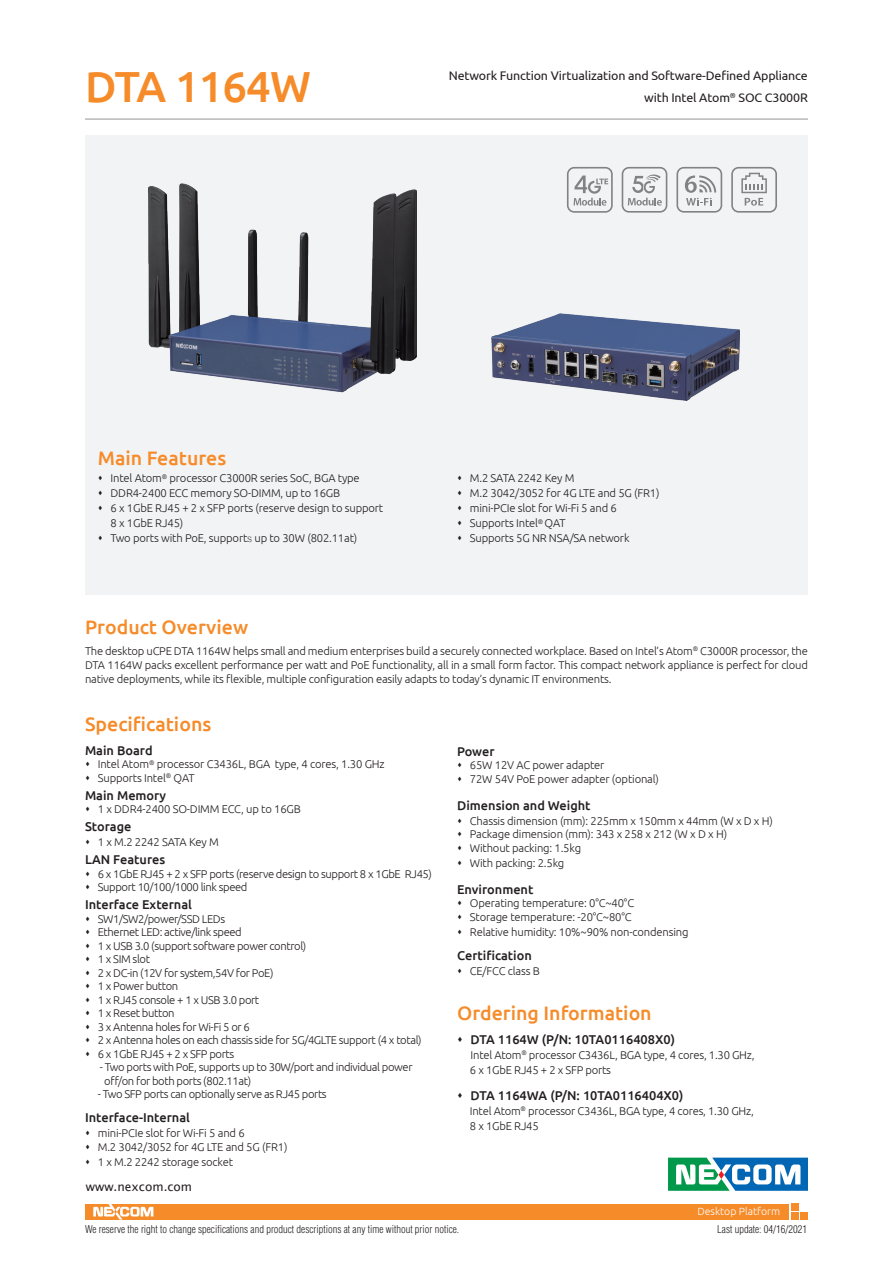
<style>
.page{position:relative;width:893px;height:1263px;background:#fff}
.page>*{position:absolute;margin:0;border:0;box-sizing:border-box;transform-origin:0 0}
.model_name{font:500 43.5px "Ubuntu";letter-spacing:-.02em;color:#f68b29}
.t1{font:500 19.5px "Ubuntu";color:#f68b29}
.item{font:500 12.75px "Ubuntu";color:#231f20}
.model_describe{font:12.45px/22.5px "Ubuntu";letter-spacing:-.01em;color:#231f20;text-align:right}
.t2{font:12px "Lucida Sans Unicode";color:#231f20}
.product_overview{font:300 11.25px/14.2px "Ubuntu";letter-spacing:-.015em;color:#231f20}
.product_overview-2{font:300 11.25px/13.5px "Ubuntu";letter-spacing:-.035em;color:#231f20}
.order_info{font:300 11.25px/15px "Ubuntu";letter-spacing:-.02em;color:#231f20}
.t3{font:300 condensed 10.5px "Helvetica";color:#231f20}
.t4{font:300 10.5px "Ubuntu";color:#fff}
.s1{font-family:"Adobe Ming Std"}
</style>
<div class="page">
<svg style="left:668px;top:1157px;width:140px;height:34px"></svg>
<div style="left:85px;top:136px;width:723px;height:459px;background:#f2f3f4"></div>
<div style="left:85px;top:1204px;width:703px;height:15px;background:#f68b29"></div>
<svg style="left:93px;top:1204px;width:60px;height:15px"></svg>
<hr style="left:85px;top:119px;width:723px;height:1px;background:#939598">
<div style="left:791px;top:1203px;width:7px;height:7px;background:#f68b29"></div>
<div style="left:791px;top:1213px;width:7px;height:7px;background:#f68b29"></div>
<div style="left:801px;top:1213px;width:7px;height:7px;background:#f68b29"></div>
<img style="left:148px;top:184px;width:268px;height:208px">
<img style="left:491px;top:314px;width:249px;height:86px">
<svg style="left:567px;top:167px;width:45px;height:46px"></svg>
<svg style="left:622px;top:167px;width:45px;height:46px"></svg>
<svg style="left:731px;top:167px;width:46px;height:46px"></svg>
<svg style="left:676px;top:167px;width:46px;height:46px"></svg>
<p class="model_name" style="left:85px;top:59px;width:227px">DTA 1164W</p>
<p class="model_describe" style="left:449px;top:64px;width:361px">Network Function Virtualization and Software-Defined Appliance with Intel Atom<sup>®</sup> SOC C3000R</p>
<h2 class="t1" style="left:98px;top:446px;width:130px">Main Features</h2>
<p class="product_overview" style="left:111px;top:471px;width:251px">Intel Atom<sup>®</sup> processor C3000R series SoC, BGA type</p>
<p class="product_overview" style="left:111px;top:486px;width:231px">DDR4-2400 ECC memory SO-DIMM, up to 16GB</p>
<p class="product_overview" style="left:111px;top:501px;width:274px;line-height:15px">6 x 1GbE RJ45 + 2 x SFP ports (reserve design to support<br>8 x 1GbE RJ45)</p>
<p class="product_overview" style="left:111px;top:531px;width:248px">Two ports with PoE, support<span class="s1">s</span> up to 30W (802.11at)</p>
<p class="product_overview" style="left:470px;top:471px;width:106px">M.2 SATA 2242 Key M</p>
<p class="product_overview" style="left:470px;top:486px;width:191px">M.2 3042/3052 for 4G LTE and 5G (FR1)</p>
<p class="product_overview" style="left:470px;top:501px;width:148px">mini-PCIe slot for Wi-Fi 5 and 6</p>
<p class="product_overview" style="left:470px;top:516px;width:97px">Supports Intel<sup>®</sup> QAT</p>
<p class="product_overview" style="left:470px;top:531px;width:161px">Supports 5G NR NSA/SA network</p>
<p class="t1" style="left:85px;top:615px;width:165px">Product Overview</p>
<p class="product_overview" style="left:85px;top:643px;width:724px;text-align:justify">The desktop uCPE DTA 1164W helps small and medium enterprises build a securely connected workplace. Based on Intel’s Atom<sup>®</sup> C3000R processor, the DTA 1164W packs excellent performance per watt and PoE functionality, all in a small form factor. This compact network appliance is perfect for cloud native deployments, while its flexible, multiple configuration easily adapts to today’s dynamic IT environments.</p>
<p class="t1" style="left:85px;top:711px;width:128px">Specifications</p>
<p class="item" style="left:85px;top:742px;width:69px">Main Board</p>
<p class="product_overview" style="left:98px;top:757px;width:288px">Intel Atom<sup>®</sup> processor C3436L, BGA type, 4 cores, 1.30 GHz</p>
<p class="product_overview" style="left:98px;top:770px;width:98px">Supports Intel<sup>®</sup> QAT</p>
<p class="item" style="left:85px;top:787px;width:83px">Main Memory</p>
<p class="product_overview" style="left:98px;top:802px;width:205px">1 x DDR4-2400 SO-DIMM ECC, up to 16GB</p>
<p class="item" style="left:85px;top:819px;width:48px">Storage</p>
<p class="product_overview" style="left:98px;top:835px;width:122px">1 x M.2 2242 SATA Key M</p>
<p class="item" style="left:85px;top:852px;width:82px">LAN Features</p>
<p class="product_overview-2" style="left:98px;top:867px;width:336px">6 x 1GbE RJ45 + 2 x SFP ports (reserve design to support 8 x 1GbE RJ45)</p>
<p class="product_overview-2" style="left:98px;top:880px;width:151px">Support 10/100/1000 link speed</p>
<p class="item" style="left:85px;top:897px;width:108px">Interface External</p>
<p class="product_overview-2" style="left:98px;top:912px;width:129px">SW1/SW2/power/SSD LEDs</p>
<p class="product_overview-2" style="left:98px;top:925px;width:146px">Ethernet LED: active/link speed</p>
<p class="product_overview-2" style="left:98px;top:939px;width:210px">1 x USB 3.0 (support software power control)</p>
<p class="product_overview" style="left:98px;top:952px;width:54px">1 x SIM slot</p>
<p class="product_overview-2" style="left:98px;top:966px;width:177px">2 x DC-in (12V for system,54V for PoE)</p>
<p class="product_overview-2" style="left:98px;top:979px;width:82px">1 x Power button</p>
<p class="product_overview-2" style="left:98px;top:993px;width:163px">1 x RJ45 console + 1 x USB 3.0 port</p>
<p class="product_overview-2" style="left:98px;top:1006px;width:78px">1 x Reset button</p>
<p class="product_overview-2" style="left:98px;top:1020px;width:154px">3 x Antenna holes for Wi-Fi 5 or 6</p>
<p class="product_overview-2" style="left:98px;top:1033px;width:325px">2 x Antenna holes on each chassis side for 5G/4GLTE support (4 x total)</p>
<p class="product_overview-2" style="left:98px;top:1047px;width:138px">6 x 1GbE RJ45 + 2 x SFP ports</p>
<p class="product_overview-2" style="left:104px;top:1060px;width:310px;text-indent:-4px">- Two ports with PoE, supports up to 30W/port and individual power off/on for both ports (802.11at)</p>
<p class="product_overview-2" style="left:98px;top:1087px;width:230px">- Two SFP ports can optionally serve as RJ45 ports</p>
<p class="item" style="left:85px;top:1110px;width:106px">Interface-Internal</p>
<p class="product_overview" style="left:98px;top:1126px;width:148px">mini-PCIe slot for Wi-Fi 5 and 6</p>
<p class="product_overview" style="left:98px;top:1139px;width:191px">M.2 3042/3052 for 4G LTE and 5G (FR1)</p>
<p class="product_overview" style="left:98px;top:1154px;width:137px">1 x M.2 2242 storage socket</p>
<p class="item" style="left:457px;top:743px;width:39px">Power</p>
<p class="product_overview" style="left:470px;top:758px;width:136px">65W 12V AC power adapter</p>
<p class="product_overview" style="left:470px;top:771px;width:191px">72W 54V PoE power adapter (optional)</p>
<p class="item" style="left:457px;top:797px;width:135px">Dimension and Weight</p>
<p class="product_overview" style="left:470px;top:813px;width:305px">Chassis dimension (mm): 225mm x 150mm x 44mm (W x D x H)</p>
<p class="product_overview" style="left:470px;top:827px;width:259px">Package dimension (mm): 343 x 258 x 212 (W x D x H)</p>
<p class="product_overview" style="left:470px;top:840px;width:113px">Without packing: 1.5kg</p>
<p class="product_overview" style="left:470px;top:855px;width:96px">With packing: 2.5kg</p>
<p class="item" style="left:457px;top:881px;width:78px">Environment</p>
<p class="product_overview" style="left:470px;top:896px;width:166px">Operating temperature: 0°C~40°C</p>
<p class="product_overview" style="left:470px;top:909px;width:163px">Storage temperature: -20°C~80°C</p>
<p class="product_overview" style="left:470px;top:924px;width:220px">Relative humidity: 10%~90% non-condensing</p>
<p class="item" style="left:457px;top:947px;width:76px">Certification</p>
<p class="product_overview" style="left:470px;top:963px;width:72px">CE/FCC class B</p>
<p class="t1" style="left:457px;top:1001px;width:196px">Ordering Information</p>
<p class="item" style="left:471px;top:1031px;width:206px">DTA 1164W (P/N: 10TA0116408X0)</p>
<p class="order_info" style="left:470px;top:1047px;width:286px">Intel Atom<sup>®</sup> processor C3436L, BGA type, 4 cores, 1.30 GHz,<br>6 x 1GbE RJ45 + 2 x SFP ports</p>
<p class="item" style="left:471px;top:1087px;width:214px">DTA 1164WA (P/N: 10TA0116404X0)</p>
<p class="order_info" style="left:470px;top:1103px;width:285px">Intel Atom<sup>®</sup> processor C3436L, BGA type, 4 cores, 1.30 GHz,<br>8 x 1GbE RJ45</p>
<p class="t2" style="left:86px;top:1177px;width:108px">www.nexcom.com</p>
<p class="t3" style="left:85px;top:1222px;width:376px">We reserve the right to change specifications and product descriptions at any time without prior notice.</p>
<p class="t3" style="left:717px;top:1222px;width:91px">Last update: 04/16/2021</p>
<p class="t4" style="left:697px;top:1205px;width:84px">Desktop Platform</p>
</div>
